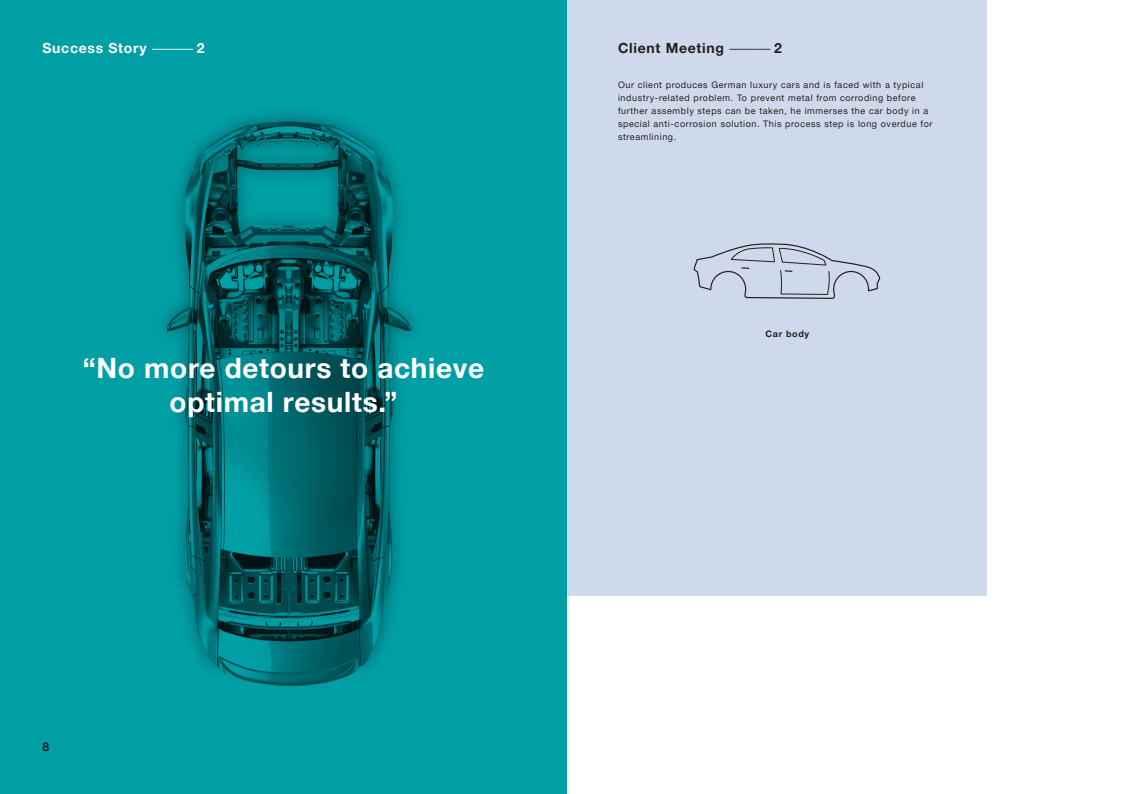
<style>
.page{position:relative;width:1134px;height:794px;background:#fff}
.page>*{position:absolute;margin:0;border:0;box-sizing:border-box;transform-origin:0 0}
.t1{font:700 28px/34px "Helvetica Neue LTW1 G";letter-spacing:.025em;color:#fff;text-align:center}
.t2{font:700 14px "Helvetica Neue LTW1 G";letter-spacing:.05em;color:#231f20}
.t3{font:700 14px "Helvetica Neue LTW1 G";letter-spacing:.05em;color:#fff}
.t4{font:700 12px "Helvetica Neue LTW1 G";color:#231f20}
.t5{font:9px/13px "Helvetica Neue LTW1 G";letter-spacing:.065em;color:#231f20}
.t6{font:700 9px "Helvetica Neue LTW1 G";letter-spacing:.075em;color:#231f20}
.s1{font-weight:300}
</style>
<div class="page">
<div style="left:0;top:0;width:567px;height:794px;background:#009fa5"></div>
<img style="left:163px;top:114px;width:251px;height:573px">
<div style="left:567px;top:0;width:419px;height:595px;background:#cedaeb"></div>
<svg style="left:693px;top:243px;width:188px;height:56px"></svg>
<h2 class="t3" style="left:43px;top:39px;width:164px">Success Story <span class="s1">––––––</span> 2</h2>
<h1 class="t1" style="left:83px;top:350px;width:403px">“No more detours to achieve optimal results.”</h1>
<h3 class="t4" style="left:43px;top:740px;width:8px">8</h3>
<h2 class="t2" style="left:618px;top:39px;width:166px">Client Meeting <span class="s1">––––––</span> 2</h2>
<p class="t5" style="left:618px;top:78px;width:316px">Our client produces German luxury cars and is faced with a typical industry-related problem. To prevent metal from corroding before further assembly steps can be taken, he immerses the car body in a special anti-corrosion solution. This process step is long overdue for streamlining.</p>
<p class="t6" style="left:766px;top:329px;width:45px">Car body</p>
</div>
